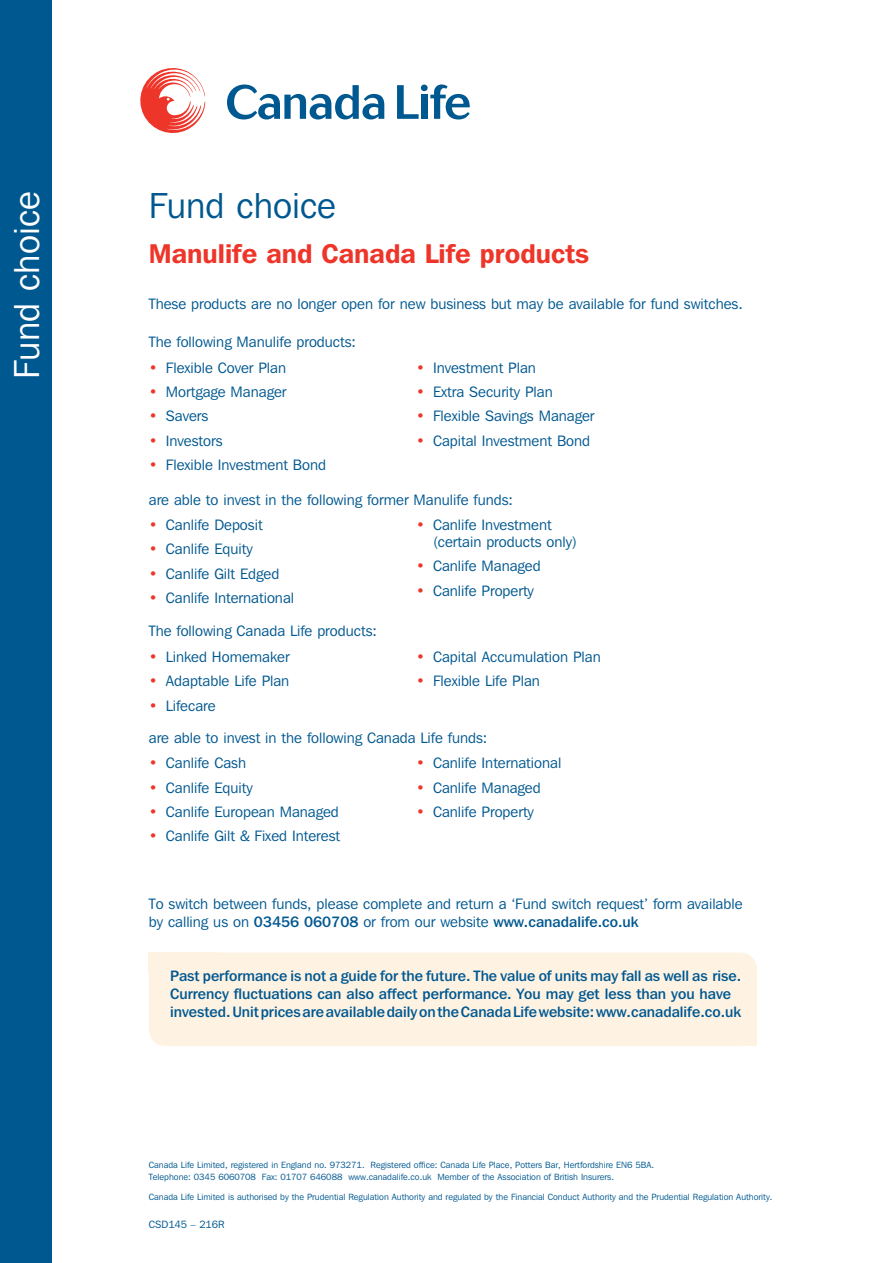
<style>
.page{position:relative;width:893px;height:1263px;background:#fff}
.page>*{position:absolute;margin:0;border:0;box-sizing:border-box;transform-origin:0 0}
.t1{font:36px "Franklin Gothic IT Cby BT";color:#fff}
.t2{font:36px "Franklin Gothic IT Cby BT";color:#005890}
.t3{font:600 27px "Franklin Gothic IT Cby BT";color:#ee3529}
.Body_text{font:15px/18px "Franklin Gothic IT Cby BT";color:#005890}
.Body_text-2{font:500 15px/18px "Franklin Gothic IT Cby BT";color:#005890}
.t4{font:10.5px "Franklin Gothic IT Cby BT";color:#005890}
.t5{font:9px "Franklin Gothic IT Cby BT";color:#005890}
.s1{color:#ee3529}
.s2{font-weight:500}
</style>
<div class="page">
<div style="left:0;top:0;width:51px;height:1263px;background:#005890"></div>
<svg style="left:397px;top:85px;width:22px;height:34px"></svg>
<svg style="left:227px;top:85px;width:157px;height:34px"></svg>
<svg style="left:430px;top:84px;width:40px;height:35px"></svg>
<div style="left:421px;top:95px;width:6px;height:24px;background:#005890"></div>
<div style="left:421px;top:85px;width:7px;height:6px;background:#005890;border-radius:50%"></div>
<svg style="left:140px;top:68px;width:65px;height:65px"></svg>
<div style="left:149px;top:952px;width:608px;height:94px;background:#fef2e3;border-radius:17px"></div>
<div style="left:689px;top:1016px;width:68px;height:30px;background:#fef2e3"></div>
<div style="left:149px;top:952px;width:68px;height:22px;background:#fef2e3"></div>
<p class="t1" style="left:4px;top:379px;width:189px;rotate:-90deg">Fund choice</p>
<p class="t2" style="left:149px;top:184px;width:189px">Fund choice</p>
<p class="t3" style="left:149px;top:236px;width:442px">Manulife and Canada Life products</p>
<p class="Body_text" style="left:149px;top:294px;width:596px">These products are no longer open for new business but may be available for fund switches.</p>
<p class="Body_text" style="left:149px;top:333px;width:209px">The following Manulife products:</p>
<p class="Body_text" style="left:149px;top:358px;width:139px"><span class="s1">•</span> Flexible Cover Plan</p>
<p class="Body_text" style="left:149px;top:383px;width:139px"><span class="s1">•</span> Mortgage Manager</p>
<p class="Body_text" style="left:149px;top:407px;width:61px"><span class="s1">•</span> Savers</p>
<p class="Body_text" style="left:149px;top:431px;width:75px"><span class="s1">•</span> Investors</p>
<p class="Body_text" style="left:149px;top:456px;width:179px"><span class="s1">•</span> Flexible Investment Bond</p>
<p class="Body_text" style="left:416px;top:358px;width:121px"><span class="s1">•</span> Investment Plan</p>
<p class="Body_text" style="left:416px;top:383px;width:138px"><span class="s1">•</span> Extra Security Plan</p>
<p class="Body_text" style="left:416px;top:407px;width:180px"><span class="s1">•</span> Flexible Savings Manager</p>
<p class="Body_text" style="left:416px;top:431px;width:176px"><span class="s1">•</span> Capital Investment Bond</p>
<p class="Body_text" style="left:149px;top:490px;width:366px">are able to invest in the following former Manulife funds:</p>
<p class="Body_text" style="left:149px;top:516px;width:115px"><span class="s1">•</span> Canlife Deposit</p>
<p class="Body_text" style="left:149px;top:540px;width:105px"><span class="s1">•</span> Canlife Equity</p>
<p class="Body_text" style="left:149px;top:564px;width:132px"><span class="s1">•</span> Canlife Gilt Edged</p>
<p class="Body_text" style="left:149px;top:589px;width:147px"><span class="s1">•</span> Canlife International</p>
<p class="Body_text" style="left:149px;top:622px;width:230px">The following Canada Life products:</p>
<p class="Body_text" style="left:149px;top:647px;width:142px"><span class="s1">•</span> Linked Homemaker</p>
<p class="Body_text" style="left:149px;top:672px;width:142px"><span class="s1">•</span> Adaptable Life Plan</p>
<p class="Body_text" style="left:149px;top:696px;width:68px"><span class="s1">•</span> Lifecare</p>
<p class="Body_text" style="left:416px;top:516px;width:137px"><span class="s1">•</span> Canlife Investment</p>
<p class="Body_text" style="left:433px;top:532px;width:145px">(certain products only)</p>
<p class="Body_text" style="left:416px;top:557px;width:126px"><span class="s1">•</span> Canlife Managed</p>
<p class="Body_text" style="left:416px;top:581px;width:119px"><span class="s1">•</span> Canlife Property</p>
<p class="Body_text" style="left:416px;top:647px;width:186px"><span class="s1">•</span> Capital Accumulation Plan</p>
<p class="Body_text" style="left:416px;top:672px;width:125px"><span class="s1">•</span> Flexible Life Plan</p>
<p class="Body_text" style="left:149px;top:728px;width:340px">are able to invest in the following Canada Life funds:</p>
<p class="Body_text" style="left:149px;top:754px;width:99px"><span class="s1">•</span> Canlife Cash</p>
<p class="Body_text" style="left:149px;top:778px;width:105px"><span class="s1">•</span> Canlife Equity</p>
<p class="Body_text" style="left:149px;top:802px;width:192px"><span class="s1">•</span> Canlife European Managed</p>
<p class="Body_text" style="left:149px;top:827px;width:193px"><span class="s1">•</span> Canlife Gilt &amp; Fixed Interest</p>
<p class="Body_text" style="left:416px;top:754px;width:147px"><span class="s1">•</span> Canlife International</p>
<p class="Body_text" style="left:416px;top:778px;width:126px"><span class="s1">•</span> Canlife Managed</p>
<p class="Body_text" style="left:416px;top:802px;width:119px"><span class="s1">•</span> Canlife Property</p>
<p class="Body_text" style="left:149px;top:894px;width:595px">To switch between funds, please complete and return a ‘Fund switch request’ form available by calling us on <span class="s2">03456 060708</span> or from our website <span class="s2">www.canadalife.co.uk</span></p>
<p class="Body_text-2" style="left:170px;top:966px;width:573px">Past performance is not a guide for the future. The value of units may fall as well as rise.<br>Currency fluctuations can also affect performance. You may get less than you have invested. Unit prices are available daily on the Canada Life website: www.canadalife.co.uk</p>
<p class="t5" style="left:149px;top:1159px;width:507px">Canada Life Limited, registered in England no. 973271. Registered office: Canada Life Place, Potters Bar, Hertfordshire EN6 5BA.</p>
<p class="t5" style="left:149px;top:1171px;width:467px">Telephone: 0345 6060708 Fax: 01707 646088 www.canadalife.co.uk Member of the Association of British Insurers.</p>
<p class="t5" style="left:149px;top:1191px;width:625px">Canada Life Limited is authorised by the Prudential Regulation Authority and regulated by the Financial Conduct Authority and the Prudential Regulation Authority.</p>
<p class="t4" style="left:149px;top:1218px;width:77px">CSD145 – 216R</p>
</div>
